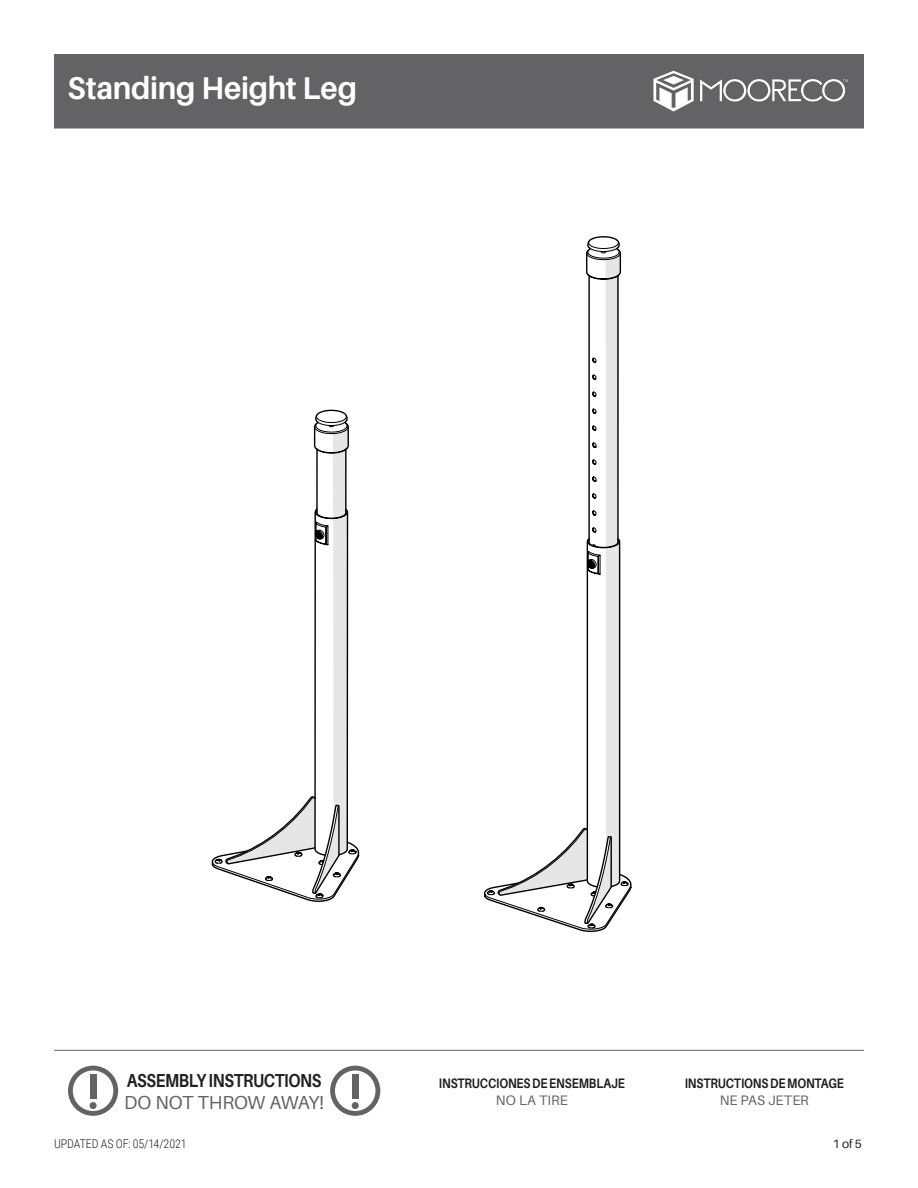
<style>
.page{position:relative;width:918px;height:1188px;background:#fff}
.page>*{position:absolute;margin:0;border:0;box-sizing:border-box;transform-origin:0 0}
.Large_Product_Name_H{font:700 31.5px "Aileron";letter-spacing:-.01em;color:#fff;scale:.95 1}
.ASSEMBLY_INSTRUCTION{font:700 18.75px "Aileron";letter-spacing:-.025em;color:#231f20;scale:.84 1}
.DO_NOT_THROW_AWAY{font:18.75px "Aileron";letter-spacing:-.015em;color:#636366}
.ASSEMBLY_INSTRUCTION-2{font:700 13.65px "Aileron";letter-spacing:-.01em;color:#231f20;scale:.84 1}
.DO_NOT_THROW_AWAY-2{font:13.65px "Aileron";letter-spacing:.005em;color:#636366}
.Version{font:300 12px "Roboto Condensed";letter-spacing:-.005em;color:#231f20}
.parts_needed_center{font:12px "Aileron";color:#231f20}
</style>
<div class="page">
<div style="left:54px;top:54px;width:810px;height:75px;background:#636366;border:2px solid #636366"></div>
<svg style="left:68px;top:1066px;width:50px;height:50px"></svg>
<div style="left:90px;top:1074px;width:6px;height:25px;background:#636366"></div>
<div style="left:90px;top:1102px;width:7px;height:7px;background:#636366;border-radius:50%"></div>
<svg style="left:330px;top:1066px;width:50px;height:50px"></svg>
<div style="left:352px;top:1074px;width:6px;height:25px;background:#636366"></div>
<div style="left:352px;top:1102px;width:7px;height:7px;background:#636366;border-radius:50%"></div>
<hr style="left:54px;top:1050px;width:810px;height:1px;background:#636366">
<svg style="left:211px;top:409px;width:149px;height:493px"></svg>
<svg style="left:606px;top:280px;width:11px;height:75px"></svg>
<hr style="left:588px;top:276px;width:2px;height:267px;background:#000">
<hr style="left:617px;top:276px;width:2px;height:267px;background:#000">
<svg style="left:586px;top:236px;width:36px;height:44px"></svg>
<svg style="left:484px;top:355px;width:148px;height:577px"></svg>
<svg style="left:653px;top:71px;width:41px;height:40px"></svg>
<svg style="left:700px;top:79px;width:148px;height:23px"></svg>
<p class="Large_Product_Name_H" style="left:68px;top:71px;width:306px">Standing Height Leg</p>
<p class="ASSEMBLY_INSTRUCTION" style="left:127px;top:1070px;width:233px">ASSEMBLY INSTRUCTIONS</p>
<p class="DO_NOT_THROW_AWAY" style="left:124px;top:1093px;width:202px">DO NOT THROW AWAY!</p>
<p class="ASSEMBLY_INSTRUCTION-2" style="left:439px;top:1076px;width:223px">INSTRUCCIONES DE ENSEMBLAJE</p>
<p class="DO_NOT_THROW_AWAY-2" style="left:496px;top:1093px;width:73px">NO LA TIRE</p>
<p class="ASSEMBLY_INSTRUCTION-2" style="left:685px;top:1076px;width:191px">INSTRUCTIONS DE MONTAGE</p>
<p class="DO_NOT_THROW_AWAY-2" style="left:720px;top:1093px;width:91px">NE PAS JETER</p>
<p class="Version" style="left:54px;top:1135px;width:134px">UPDATED AS OF: 05/14/2021</p>
<p class="parts_needed_center" style="left:833px;top:1137px;width:31px">1 of 5</p>
</div>
